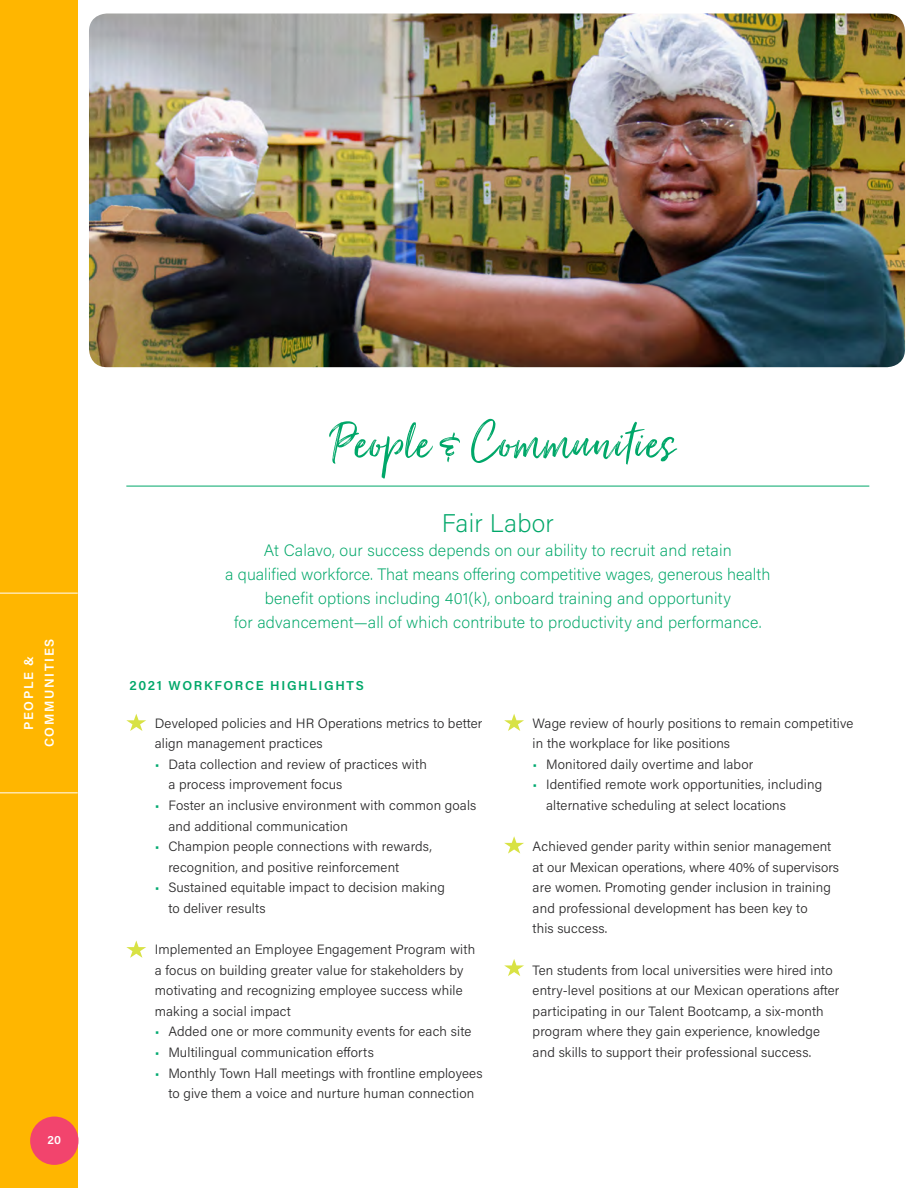
<style>
.page{position:relative;width:918px;height:1188px;background:#fff}
.page>*{position:absolute;margin:0;border:0;box-sizing:border-box;transform-origin:0 0}
.t1{font:61.5px "Just Lovely";letter-spacing:.01em;color:#00a769}
.t2{font:200 25.5px "Acumin Pro";letter-spacing:.01em;color:#00a769}
.t3{font:200 16.5px/24px "Acumin Pro";letter-spacing:.01em;color:#00a769;text-align:center}
.t4{font:300 13.5px/20.5px "Acumin Pro";letter-spacing:.01em;color:#292829}
.t5{font:600 12.9px "Acumin Pro";letter-spacing:.13em;color:#00a769}
.t6{font:600 12.9px/20.7px "Acumin Pro";letter-spacing:.13em;color:#fff;text-align:center}
.t7{font:600 12px "Acumin Pro";color:#fff}
.s1{color:#00a96f}
</style>
<div class="page">
<div style="left:0;top:0;width:78px;height:1188px;background:#ffb600"></div>
<hr style="left:0;top:593px;width:78px;height:1px;background:#fff">
<hr style="left:0;top:793px;width:78px;height:1px;background:#fff">
<img style="left:89px;top:14px;width:816px;height:353px">
<hr style="left:126px;top:486px;width:743px;height:1px;background:#00a769">
<div style="left:30px;top:1117px;width:49px;height:48px;background:#f2446d;border-radius:50%"></div>
<svg style="left:126px;top:714px;width:20px;height:17px"></svg>
<svg style="left:126px;top:940px;width:20px;height:18px"></svg>
<svg style="left:504px;top:714px;width:20px;height:17px"></svg>
<svg style="left:504px;top:836px;width:20px;height:18px"></svg>
<svg style="left:504px;top:959px;width:20px;height:17px"></svg>
<p class="t6" style="left:18px;top:747px;width:110px;rotate:-90deg">PEOPLE &amp;<br>COMMUNITIES</p>
<p class="t7" style="left:47px;top:1132px;width:15px">20</p>
<h1 class="t1" style="left:330px;top:405px;width:346px">People &amp; Communities</h1>
<h2 class="t2" style="left:442px;top:505px;width:114px">Fair Labor</h2>
<p class="t3" style="left:225px;top:537px;width:547px">At Calavo, our success depends on our ability to recruit and retain<br>a qualified workforce. That means offering competitive wages, generous health benefit options including 401(k), onboard training and opportunity<br>for advancement—all of which contribute to productivity and performance.</p>
<p class="t5" style="left:129px;top:676px;width:236px">2021 WORKFORCE HIGHLIGHTS</p>
<p class="t4" style="left:155px;top:712px;width:329px">Developed policies and HR Operations metrics to better align management practices</p>
<p class="t4" style="left:168px;top:753px;width:260px;text-indent:-14px"><span class="s1">•</span> Data collection and review of practices with a process improvement focus</p>
<p class="t4" style="left:168px;top:795px;width:309px;text-indent:-14px"><span class="s1">•</span> Foster an inclusive environment with common goals and additional communication</p>
<p class="t4" style="left:168px;top:836px;width:265px;text-indent:-14px"><span class="s1">•</span> Champion people connections with rewards, recognition, and positive reinforcement</p>
<p class="t4" style="left:168px;top:877px;width:278px;text-indent:-14px"><span class="s1">•</span> Sustained equitable impact to decision making to deliver results</p>
<p class="t4" style="left:155px;top:939px;width:322px">Implemented an Employee Engagement Program with a focus on building greater value for stakeholders by motivating and recognizing employee success while making a social impact</p>
<p class="t4" style="left:155px;top:1021px;width:318px"><span class="s1">•</span> Added one or more community events for each site</p>
<p class="t4" style="left:155px;top:1041px;width:220px"><span class="s1">•</span> Multilingual communication efforts</p>
<p class="t4" style="left:155px;top:1062px;width:329px;text-align:center"><span class="s1">•</span> Monthly Town Hall meetings with frontline employees to give them a voice and nurture human connection</p>
<p class="t4" style="left:533px;top:712px;width:322px">Wage review of hourly positions to remain competitive in the workplace for like positions</p>
<p class="t4" style="left:533px;top:753px;width:222px"><span class="s1">•</span> Monitored daily overtime and labor</p>
<p class="t4" style="left:546px;top:774px;width:278px;text-indent:-14px"><span class="s1">•</span> Identified remote work opportunities, including alternative scheduling at select locations</p>
<p class="t4" style="left:533px;top:836px;width:308px">Achieved gender parity within senior management at our Mexican operations, where 40% of supervisors are women. Promoting gender inclusion in training and professional development has been key to<br>this success.</p>
<p class="t4" style="left:533px;top:959px;width:308px">Ten students from local universities were hired into entry-level positions at our Mexican operations after participating in our Talent Bootcamp, a six-month program where they gain experience, knowledge and skills to support their professional success.</p>
</div>
